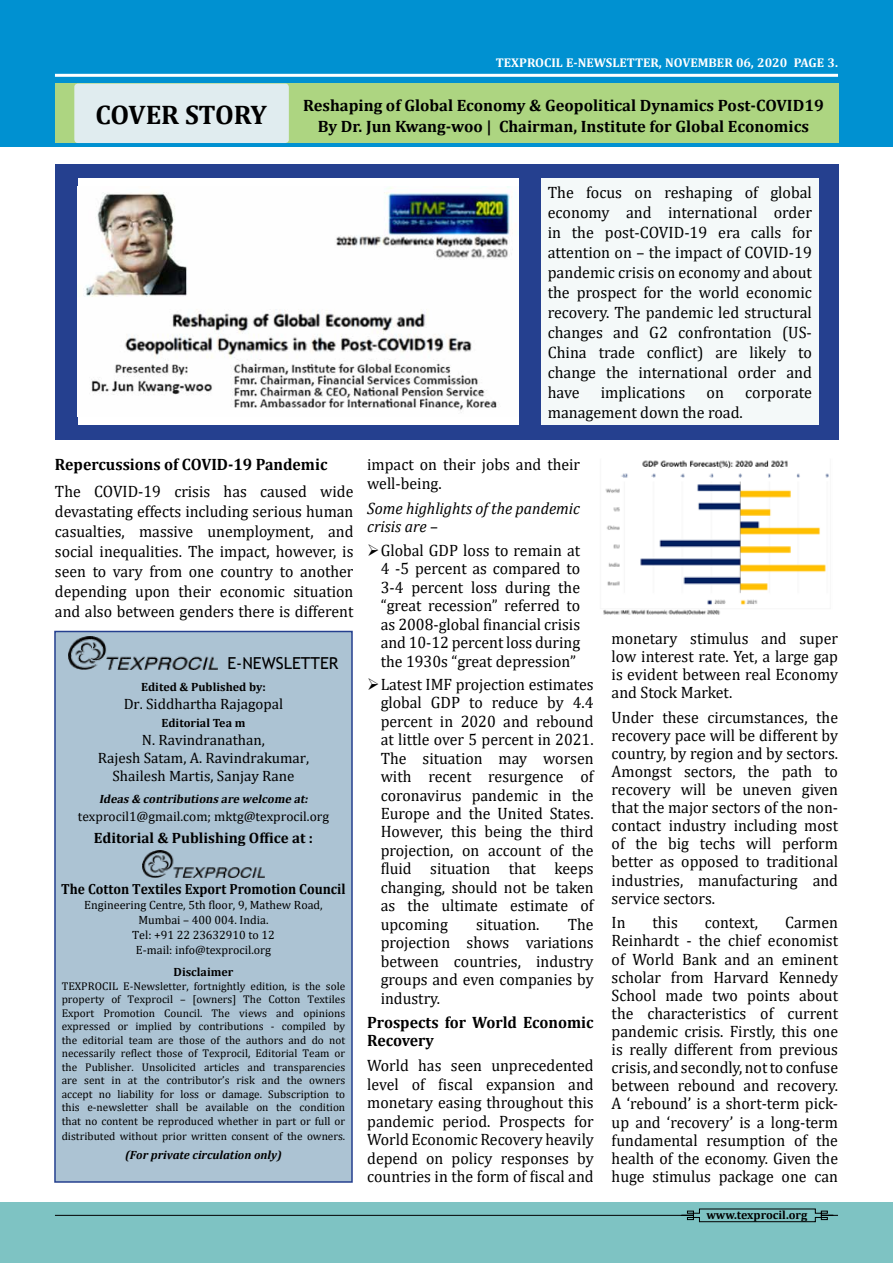
<style>
.page{position:relative;width:893px;height:1263px;background:#fff}
.page>*{position:absolute;margin:0;border:0;box-sizing:border-box;transform-origin:0 0}
.t1{font:700 27px "Cambria";letter-spacing:-.015em;color:#000}
.t2{font:16.5px/18.5px "Cambria";color:#000;text-align:justify;scale:.96 1}
.t3{font:16.5px/20px "Cambria";color:#000;text-align:justify}
.t4{font:700 16.5px/21px "Cambria";color:#000;text-align:center}
.t5{font:700 16.5px/18.5px "Cambria";color:#000;scale:.96 1}
.t6{font:italic 16.5px/18.5px "Cambria";color:#000;scale:.96 1}
.t7{font:16.5px "Trebuchet MS";color:#000}
.t8{font:15px/18px "Cambria";color:#000;text-align:center}
.t9{font:700 15px "Cambria";color:#000}
.t10{font:700 14.7px "Cambria";color:#000;scale:.92 1}
.t11{font:13.5px "Cambria";color:#000}
.t12{font:700 12.75px "Cambria";color:#fff}
.t13{font:12px/15px "Cambria";color:#000;text-align:center}
.t14{font:700 12px "Cambria";color:#000}
.t15{font:italic 700 12px "Cambria";color:#000}
.t16{font:italic 700 12px "Cambria";color:#000}
.t17{font:11.25px/13.5px "Cambria";color:#000;text-align:justify}
.s1{font-style:normal}
</style>
<div class="page">
<div style="left:0;top:0;width:893px;height:147px;background:#0091d1"></div>
<div style="left:0;top:1202px;width:893px;height:61px;background:#7ec3c3"></div>
<hr style="left:55px;top:1215px;width:783px;height:1px;background:#000">
<svg style="left:681px;top:1208px;width:153px;height:14px"></svg>
<hr style="left:55px;top:74px;width:783px;height:3px;background:#fff">
<div style="left:54px;top:631px;width:299px;height:552px;background:#acc3d3;border:2px solid #25408f"></div>
<div style="left:55px;top:165px;width:783px;height:275px;background:#25408f"></div>
<div style="left:55px;top:84px;width:783px;height:59px;background:#add581"></div>
<div style="left:74px;top:84px;width:215px;height:59px;background:#e0ecef;border-radius:4px"></div>
<img style="left:68px;top:636px;width:149px;height:33px">
<img style="left:142px;top:850px;width:123px;height:27px">
<div style="left:541px;top:179px;width:278px;height:246px;background:#f4f9f9"></div>
<div style="left:78px;top:179px;width:440px;height:246px;background:#fff"></div>
<img style="left:86px;top:187px;width:426px;height:224px">
<img style="left:603px;top:460px;width:226px;height:155px">
<p class="t12" style="left:496px;top:55px;width:344px">TEXPROCIL E-NEWSLETTER, NOVEMBER 06, 2020 PAGE 3.</p>
<h1 class="t1" style="left:95px;top:98px;width:173px">COVER STORY</h1>
<p class="t4" style="left:303px;top:94px;width:522px">Reshaping of Global Economy &amp; Geopolitical Dynamics Post-COVID19<br>By Dr. Jun Kwang-woo | Chairman, Institute for Global Economics</p>
<p class="t3" style="left:548px;top:183px;width:266px">The focus on reshaping of global economy and international order in the post-COVID-19 era calls for attention on – the impact of COVID-19 pandemic crisis on economy and about the prospect for the world economic recovery. The pandemic led structural changes and G2 confrontation (US-China trade conflict) are likely to change the international order and have</p>
<p class="t3" style="left:601px;top:382px;width:86px">implications</p>
<p class="t3" style="left:706px;top:382px;width:19px">on</p>
<p class="t3" style="left:745px;top:382px;width:68px">corporate</p>
<p class="t3" style="left:548px;top:402px;width:197px">management down the road.</p>
<p class="t5" style="left:55px;top:455px;width:285px">Repercussions of COVID-19 Pandemic</p>
<p class="t2" style="left:55px;top:481px;width:312px;line-height:20.1px">The COVID-19 crisis has caused wide devastating effects including serious human casualties, massive unemployment, and social inequalities. The impact, however, is seen to vary from one country to another depending upon their economic situation and also between genders there is different</p>
<p class="t7" style="left:227px;top:653px;width:113px">E-NEWSLETTER</p>
<p class="t14" style="left:141px;top:679px;width:126px">Edited &amp; Published by:</p>
<p class="t8" style="left:124px;top:695px;width:161px">Dr. Siddhartha Rajagopal</p>
<p class="t14" style="left:162px;top:716px;width:85px">Editorial Tea m</p>
<p class="t8" style="left:98px;top:731px;width:213px">N. Ravindranathan,<br>Rajesh Satam, A. Ravindrakumar,<br>Shailesh Martis, Sanjay Rane</p>
<p class="t15" style="left:99px;top:791px;width:213px">Ideas &amp; contributions are welcome at:</p>
<p class="t11" style="left:78px;top:808px;width:253px">texprocil1@gmail.com; mktg@texprocil.org</p>
<p class="t9" style="left:94px;top:828px;width:221px">Editorial &amp; Publishing Office at :</p>
<p class="t10" style="left:61px;top:880px;width:311px">The Cotton Textiles Export Promotion Council</p>
<p class="t13" style="left:84px;top:898px;width:240px">Engineering Centre, 5th floor, 9, Mathew Road,<br>Mumbai – 400 004. India.<br>Tel: +91 22 23632910 to 12<br>E-mail: info@texprocil.org</p>
<p class="t14" style="left:174px;top:965px;width:61px">Disclaimer</p>
<p class="t17" style="left:62px;top:979px;width:285px">TEXPROCIL E-Newsletter, fortnightly edition, is the sole property of Texprocil – [owners] The Cotton Textiles Export Promotion Council. The views and opinions expressed or implied by contributions - compiled by the editorial team are those of the authors and do not necessarily reflect those of Texprocil, Editorial Team or the Publisher. Unsolicited articles and transparencies are sent in at the contributor’s risk and the owners accept no liability for loss or damage. Subscription to this e-newsletter shall be available on the condition that no content be reproduced whether in part or full or</p>
<p class="t17" style="left:62px;top:1130px;width:285px">distributed without prior written consent of the owners.</p>
<p class="t16" style="left:125px;top:1147px;width:158px">(For private circulation only)</p>
<p class="t2" style="left:367px;top:455px;width:223px">impact on their jobs and their well-being.</p>
<p class="t6" style="left:367px;top:498px;width:223px">Some highlights of the pandemic crisis are <span class="s1">–</span></p>
<p class="t2" style="left:381px;top:541px;width:209px;text-indent:-13px">➢Global GDP loss to remain at 4 -5 percent as compared to 3-4 percent loss during the “great recession” referred to as 2008-global financial crisis and 10-12 percent loss during the 1930s “great depression”</p>
<p class="t2" style="left:381px;top:675px;width:223px;text-indent:-13px">➢Latest IMF projection estimates global GDP to reduce by 4.4 percent in 2020 and rebound at little over 5 percent in 2021.<br>The situation may worsen with recent resurgence of coronavirus pandemic in the Europe and the United States.<br>However, this being the third projection, on account of the fluid situation that keeps changing, should not be taken as the ultimate estimate of upcoming</p>
<p class="t2" style="left:381px;top:915px;width:223px;text-indent:187px">The projection shows variations between countries, industry groups and even companies by industry.</p>
<p class="t5" style="left:367px;top:1012px;width:237px">Prospects for World Economic<br>Recovery</p>
<p class="t2" style="left:367px;top:1056px;width:237px">World has seen unprecedented level of fiscal expansion and monetary easing throughout this pandemic period. Prospects for World Economic Recovery heavily depend on policy responses by countries in the form of fiscal and</p>
<p class="t2" style="left:476px;top:915px;width:67px">situation.</p>
<p class="t2" style="left:612px;top:629px;width:237px">monetary stimulus and super low interest rate. Yet, a large gap is evident between real Economy and Stock Market.</p>
<p class="t2" style="left:612px;top:708px;width:237px">Under these circumstances, the recovery pace will be different by country, by region and by sectors.<br>Amongst sectors, the path to recovery will be uneven given that the major sectors of the non&shy;contact industry including most of the big techs will perform better as opposed to traditional industries, manufacturing and service sectors.</p>
<p class="t2" style="left:612px;top:913px;width:16px">In</p>
<p class="t2" style="left:652px;top:913px;width:28px">this</p>
<p class="t2" style="left:705px;top:913px;width:57px">context,</p>
<p class="t2" style="left:612px;top:913px;width:237px;text-indent:173px">Carmen Reinhardt - the chief economist of World Bank and an eminent scholar from Harvard Kennedy School made two points about the characteristics of current pandemic crisis. Firstly, this one is really different from previous crisis, and secondly, not to confuse between rebound and recovery.<br>A ‘rebound’ is a short-term pick&shy;up and ‘recovery’ is a long-term fundamental resumption of the health of the economy. Given the huge stimulus package one can</p>
<p class="t14" style="left:706px;top:1208px;width:102px">www.texprocil.org</p>
</div>
